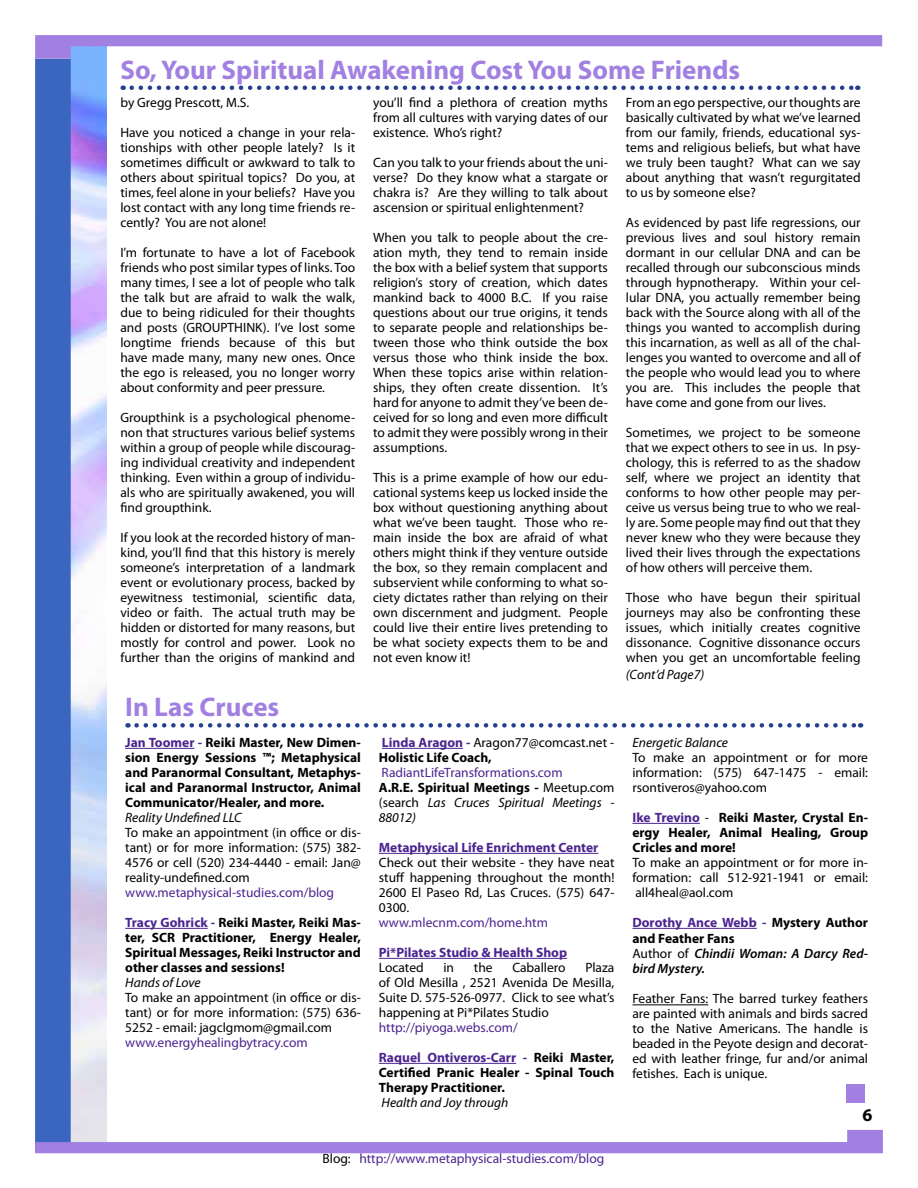
<style>
.page{position:relative;width:918px;height:1188px;background:#fff}
.page>*{position:absolute;margin:0;border:0;box-sizing:border-box;transform-origin:0 0}
.t1{font:700 27px "Myriad Pro";color:#a180e2}
.t2{font:700 18px "Myriad Pro";color:#000}
.t3{font:13.5px/15px "Myriad Pro";color:#000;text-align:justify}
.t4{font:700 13.5px/15px "Myriad Pro";color:#000;text-align:justify}
.t5{font:italic 13.5px/15px "Myriad Pro";color:#000}
.t6{font:13.5px "Myriad Pro";color:#4b2490}
.t7{font:700 13.5px "Myriad Pro";color:#4b2490}
.t8{font:italic 600 13.5px/15px "Myriad Pro";color:#000}
.s1{color:#4b2490}
.s2{font-weight:700;color:#4b2490}
.s3{font-weight:700}
.s4{font-style:normal;color:#4b2490}
.s5{font-weight:700;font-style:normal}
.s6{font-style:normal}
.s7{font-weight:400}
.s8{font-weight:400;font-style:normal}
.s9{color:#000}
</style>
<div class="page">
<img style="left:71px;top:59px;width:35px;height:1071px">
<div style="left:35px;top:59px;width:36px;height:1094px;background:#3a66bf"></div>
<svg style="left:35px;top:35px;width:847px;height:24px"></svg>
<svg style="left:35px;top:1130px;width:848px;height:23px"></svg>
<div style="left:846px;top:1084px;width:19px;height:19px;background:#a180e2"></div>
<svg style="left:137px;top:723px;width:724px;height:5px"></svg>
<hr style="left:125px;top:748px;width:69px;height:1px;background:#4b2490">
<hr style="left:125px;top:928px;width:83px;height:1px;background:#4b2490">
<hr style="left:382px;top:748px;width:81px;height:1px;background:#4b2490">
<hr style="left:379px;top:853px;width:219px;height:1px;background:#4b2490">
<hr style="left:379px;top:958px;width:188px;height:1px;background:#4b2490">
<hr style="left:379px;top:1063px;width:137px;height:1px;background:#4b2490">
<hr style="left:632px;top:823px;width:68px;height:1px;background:#4b2490">
<hr style="left:632px;top:928px;width:125px;height:1px;background:#4b2490">
<hr style="left:632px;top:1005px;width:76px;height:1px;background:#000">
<svg style="left:132px;top:86px;width:726px;height:4px"></svg>
<h1 class="t1" style="left:120px;top:52px;width:621px">So, Your Spiritual Awakening Cost You Some Friends</h1>
<p class="t3" style="left:120px;top:95px;width:130px">by Gregg Prescott, M.S.</p>
<p class="t3" style="left:120px;top:125px;width:236px">Have you noticed a change in your rela&shy;tionships with other people lately? Is it sometimes difficult or awkward to talk to others about spiritual topics? Do you, at times, feel alone in your beliefs? Have you lost contact with any long time friends re&shy;cently? You are not alone!</p>
<p class="t3" style="left:120px;top:245px;width:236px">I’m fortunate to have a lot of Facebook friends who post similar types of links. Too many times, I see a lot of people who talk the talk but are afraid to walk the walk, due to being ridiculed for their thoughts and posts (GROUPTHINK). I’ve lost some longtime friends because of this but have made many, many new ones. Once the ego is released, you no longer worry about conformity and peer pressure.</p>
<p class="t3" style="left:120px;top:410px;width:236px">Groupthink is a psychological phenome&shy;non that structures various belief systems within a group of people while discourag&shy;ing individual creativity and independent thinking. Even within a group of individu&shy;als who are spiritually awakened, you will find groupthink.</p>
<p class="t3" style="left:120px;top:530px;width:236px">If you look at the recorded history of man&shy;kind, you’ll find that this history is merely someone’s interpretation of a landmark event or evolutionary process, backed by eyewitness testimonial, scientific data, video or faith. The actual truth may be hidden or distorted for many reasons, but mostly for control and power. Look no further than the origins of mankind and</p>
<h1 class="t1" style="left:125px;top:690px;width:156px">In Las Cruces</h1>
<p class="t4" style="left:125px;top:735px;width:237px"><span class="s1">Jan Toomer -</span> Reiki Master, New Dimen&shy;sion Energy Sessions ™; Metaphysical and Paranormal Consultant, Metaphys&shy;ical and Paranormal Instructor, Animal Communicator/Healer, and more.</p>
<p class="t5" style="left:125px;top:810px;width:118px">Reality Undefined LLC</p>
<p class="t3" style="left:125px;top:825px;width:237px">To make an appointment (in office or dis&shy;tant) or for more information: (575) 382- 4576 or cell (520) 234-4440 - email: Jan@ reality-undefined.com</p>
<p class="t6" style="left:125px;top:884px;width:210px">www.metaphysical-studies.com/blog</p>
<p class="t4" style="left:125px;top:914px;width:237px"><span class="s1">Tracy Gohrick -</span> Reiki Master, Reiki Mas&shy;ter, SCR Practitioner, Energy Healer, Spiritual Messages, Reiki Instructor and other classes and sessions!</p>
<p class="t5" style="left:125px;top:975px;width:77px">Hands of Love</p>
<p class="t3" style="left:125px;top:990px;width:237px">To make an appointment (in office or dis&shy;tant) or for more information: (575) 636- 5252 - email: jagclgmom@gmail.com</p>
<p class="t6" style="left:125px;top:1034px;width:184px">www.energyhealingbytracy.com</p>
<p class="t3" style="left:373px;top:95px;width:236px">you’ll find a plethora of creation myths from all cultures with varying dates of our existence. Who’s right?</p>
<p class="t3" style="left:373px;top:155px;width:236px">Can you talk to your friends about the uni&shy;verse? Do they know what a stargate or chakra is? Are they willing to talk about ascension or spiritual enlightenment?</p>
<p class="t3" style="left:373px;top:230px;width:236px">When you talk to people about the cre&shy;ation myth, they tend to remain inside the box with a belief system that supports religion’s story of creation, which dates mankind back to 4000 B.C. If you raise questions about our true origins, it tends to separate people and relationships be&shy;tween those who think outside the box versus those who think inside the box.<br>When these topics arise within relation&shy;ships, they often create dissention. It’s hard for anyone to admit they’ve been de&shy;ceived for so long and even more difficult to admit they were possibly wrong in their assumptions.</p>
<p class="t3" style="left:373px;top:470px;width:236px">This is a prime example of how our edu&shy;cational systems keep us locked inside the box without questioning anything about what we’ve been taught. Those who re&shy;main inside the box are afraid of what others might think if they venture outside the box, so they remain complacent and subservient while conforming to what so&shy;ciety dictates rather than relying on their own discernment and judgment. People could live their entire lives pretending to be what society expects them to be and not even know it!</p>
<p class="t3" style="left:626px;top:95px;width:236px">From an ego perspective, our thoughts are basically cultivated by what we’ve learned from our family, friends, educational sys&shy;tems and religious beliefs, but what have we truly been taught? What can we say about anything that wasn’t regurgitated to us by someone else?</p>
<p class="t3" style="left:626px;top:215px;width:236px">As evidenced by past life regressions, our previous lives and soul history remain dormant in our cellular DNA and can be recalled through our subconscious minds through hypnotherapy. Within your cel&shy;lular DNA, you actually remember being back with the Source along with all of the things you wanted to accomplish during this incarnation, as well as all of the chal&shy;lenges you wanted to overcome and all of the people who would lead you to where you are. This includes the people that have come and gone from our lives.</p>
<p class="t3" style="left:626px;top:425px;width:236px">Sometimes, we project to be someone that we expect others to see in us. In psy&shy;chology, this is referred to as the shadow self, where we project an identity that conforms to how other people may per&shy;ceive us versus being true to who we real&shy;ly are. Some people may find out that they never knew who they were because they lived their lives through the expectations of how others will perceive them.</p>
<p class="t3" style="left:626px;top:590px;width:236px">Those who have begun their spiritual journeys may also be confronting these issues, which initially creates cognitive dissonance. Cognitive dissonance occurs when you get an uncomfortable feeling</p>
<p class="t5" style="left:626px;top:667px;width:80px">(Cont’d Page7)</p>
<p class="t3" style="left:379px;top:735px;width:237px"><span class="s2">Linda Aragon -</span> Aragon77@comcast.net -<br><span class="s3">Holistic Life Coach,</span></p>
<p class="t5" style="left:379px;top:765px;width:237px"><span class="s4">RadiantLifeTransformations.com<br></span><span class="s5">A.R.E. Spiritual Meetings -</span> <span class="s6">Meetup.com (search</span> Las Cruces Spiritual Meetings -<br>88012)</p>
<p class="t7" style="left:379px;top:839px;width:221px">Metaphysical Life Enrichment Center</p>
<p class="t3" style="left:379px;top:855px;width:237px">Check out their website - they have neat stuff happening throughout the month!<br>2600 El Paseo Rd, Las Cruces. (575) 647- 0300.</p>
<p class="t6" style="left:379px;top:914px;width:171px">www.mlecnm.com/home.htm</p>
<p class="t7" style="left:379px;top:944px;width:190px">Pi*Pilates Studio &amp; Health Shop</p>
<p class="t3" style="left:379px;top:960px;width:46px">Located</p>
<p class="t3" style="left:443px;top:960px;width:12px">in</p>
<p class="t3" style="left:474px;top:960px;width:20px">the</p>
<p class="t3" style="left:512px;top:960px;width:55px">Caballero</p>
<p class="t3" style="left:379px;top:960px;width:237px;text-indent:206px">Plaza of Old Mesilla , 2521 Avenida De Mesilla, Suite D. 575-526-0977. Click to see what’s happening at Pi*Pilates Studio</p>
<p class="t6" style="left:379px;top:1019px;width:140px">http://piyoga.webs.com/</p>
<p class="t4" style="left:379px;top:1049px;width:237px"><span class="s1">Raquel Ontiveros-Carr -</span> Reiki Master, Certified Pranic Healer - Spinal Touch Therapy Practitioner.</p>
<p class="t5" style="left:382px;top:1095px;width:128px">Health and Joy through</p>
<p class="t5" style="left:632px;top:735px;width:97px">Energetic Balance</p>
<p class="t3" style="left:632px;top:750px;width:237px">To make an appointment or for more information: (575) 647-1475 - email: rsontiveros@yahoo.com</p>
<p class="t4" style="left:632px;top:810px;width:237px"><span class="s1">Ike Trevino</span> <span class="s7">-</span> Reiki Master, Crystal En&shy;ergy Healer, Animal Healing, Group Cricles and more!</p>
<p class="t3" style="left:632px;top:855px;width:237px">To make an appointment or for more in&shy;formation: call 512-921-1941 or email: all4heal@aol.com</p>
<p class="t4" style="left:632px;top:914px;width:237px;line-height:16.5px"><span class="s1">Dorothy Ance Webb -</span> Mystery Author and Feather Fans</p>
<p class="t8" style="left:632px;top:946px;width:237px"><span class="s8">Author of</span> Chindii Woman: A Darcy Red&shy;bird Mystery.</p>
<p class="t3" style="left:632px;top:991px;width:237px">Feather Fans: The barred turkey feathers are painted with animals and birds sacred to the Native Americans. The handle is beaded in the Peyote design and decorat&shy;ed with leather fringe, fur and/or animal fetishes. Each is unique.</p>
<h2 class="t2" style="left:862px;top:1103px;width:11px">6</h2>
<p class="t6" style="left:322px;top:1150px;width:283px"><span class="s9">Blog:</span> http://www.metaphysical-studies.com/blog</p>
</div>
